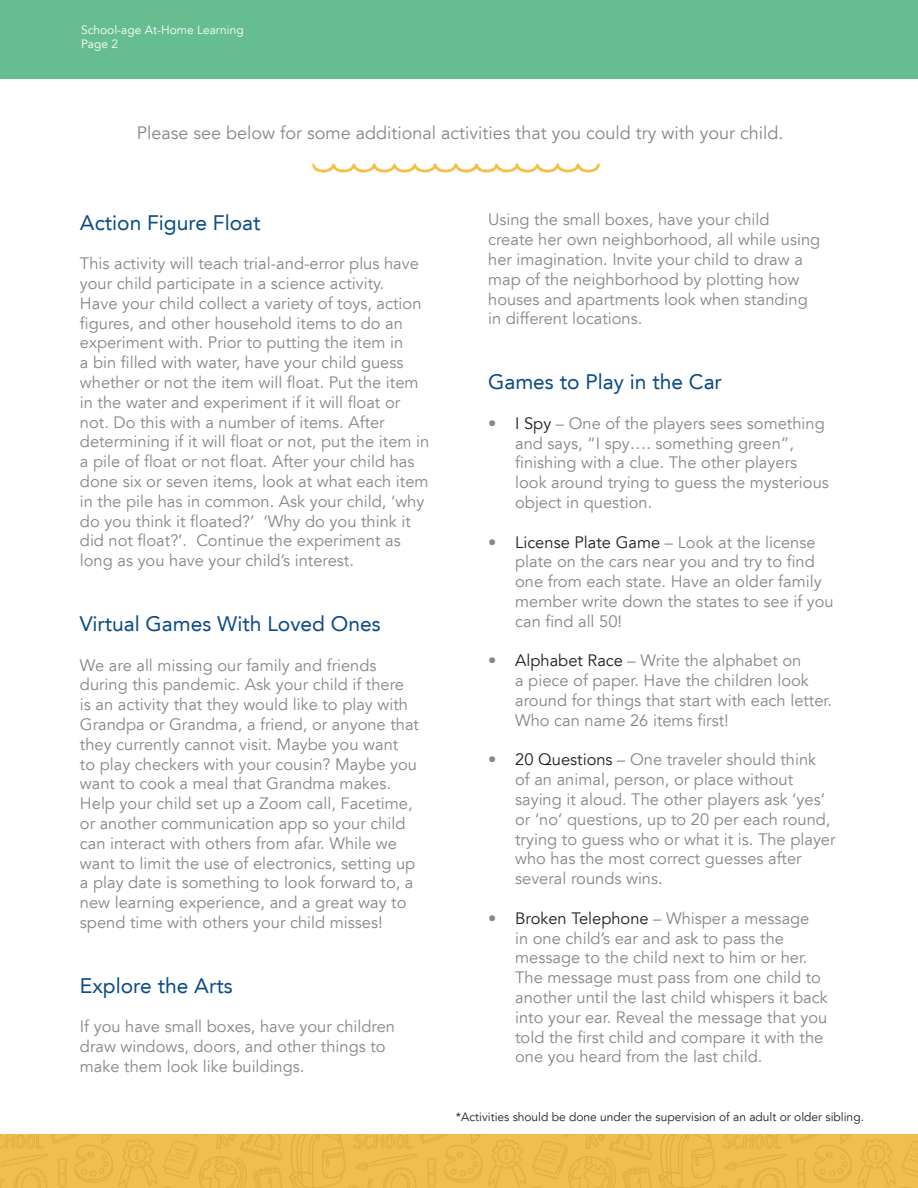
<style>
.page{position:relative;width:918px;height:1188px;background:#fff}
.page>*{position:absolute;margin:0;border:0;box-sizing:border-box;transform-origin:0 0}
.t1{font:21px "Avenir LT";color:#0b4b87}
.t2{font:18px "Avenir LT";color:#888787}
.t3{font:16.5px/19.8px "Avenir LT";color:#888787}
.t4{font:12px "Avenir LT";color:#231f20}
.t5{font:12px "Avenir LT";color:#fff}
.s1{color:#231f20}
</style>
<div class="page">
<img style="left:0;top:1134px;width:918px;height:54px">
<img style="left:311px;top:163px;width:289px;height:10px">
<div style="left:0;top:0;width:918px;height:79px;background:#66bd90"></div>
<p class="t5" style="left:81px;top:23px;width:164px">School-age At-Home Learning</p>
<p class="t5" style="left:81px;top:37px;width:39px">Page 2</p>
<p class="t2" style="left:137px;top:123px;width:648px">Please see below for some additional activities that you could try with your child.</p>
<p class="t1" style="left:80px;top:210px;width:182px">Action Figure Float</p>
<p class="t3" style="left:80px;top:254px;width:351px">This activity will teach trial-and-error plus have your child participate in a science activity.<br>Have your child collect a variety of toys, action figures, and other household items to do an experiment with. Prior to putting the item in<br>a bin filled with water, have your child guess whether or not the item will float. Put the item in the water and experiment if it will float or not. Do this with a number of items. After determining if it will float or not, put the item in a pile of float or not float. After your child has done six or seven items, look at what each item in the pile has in common. Ask your child, ‘why do you think it floated?’ ‘Why do you think it did not float?’. Continue the experiment as long as you have your child’s interest.</p>
<p class="t1" style="left:80px;top:612px;width:302px">Virtual Games With Loved Ones</p>
<p class="t3" style="left:80px;top:655px;width:341px">We are all missing our family and friends during this pandemic. Ask your child if there is an activity that they would like to play with Grandpa or Grandma, a friend, or anyone that they currently cannot visit. Maybe you want<br>to play checkers with your cousin? Maybe you want to cook a meal that Grandma makes.<br>Help your child set up a Zoom call, Facetime, or another communication app so your child can interact with others from afar. While we want to limit the use of electronics, setting up a play date is something to look forward to, a new learning experience, and a great way to spend time with others your child misses!</p>
<p class="t1" style="left:80px;top:973px;width:154px">Explore the Arts</p>
<p class="t3" style="left:80px;top:1017px;width:317px">If you have small boxes, have your children draw windows, doors, and other things to make them look like buildings.</p>
<p class="t3" style="left:488px;top:210px;width:334px">Using the small boxes, have your child<br>create her own neighborhood, all while using her imagination. Invite your child to draw a map of the neighborhood by plotting how houses and apartments look when standing in different locations.</p>
<p class="t1" style="left:488px;top:370px;width:235px">Games to Play in the Car</p>
<p class="t3" style="left:515px;top:414px;width:315px;text-indent:-27px">• <span class="s1">I Spy</span> – One of the players sees something and says, “I spy…. something green”, finishing with a clue. The other players look around trying to guess the mysterious object in question.</p>
<p class="t3" style="left:515px;top:533px;width:320px;text-indent:-27px">• <span class="s1">License Plate Game</span> – Look at the license plate on the cars near you and try to find one from each state. Have an older family member write down the states to see if you can find all 50!</p>
<p class="t3" style="left:515px;top:651px;width:319px;text-indent:-27px">• <span class="s1">Alphabet Race</span> – Write the alphabet on<br>a piece of paper. Have the children look around for things that start with each letter.<br>Who can name 26 items first!</p>
<p class="t3" style="left:515px;top:750px;width:322px;text-indent:-27px">• <span class="s1">20 Questions</span> – One traveler should think<br>of an animal, person, or place without saying it aloud. The other players ask ‘yes’ or ‘no’ questions, up to 20 per each round, trying to guess who or what it is. The player who has the most correct guesses after several rounds wins.</p>
<p class="t3" style="left:515px;top:909px;width:314px;text-indent:-27px">• <span class="s1">Broken Telephone</span> – Whisper a message<br>in one child’s ear and ask to pass the message to the child next to him or her.<br>The message must pass from one child to another until the last child whispers it back into your ear. Reveal the message that you told the first child and compare it with the one you heard from the last child.</p>
<p class="t4" style="left:456px;top:1110px;width:410px">*Activities should be done under the supervision of an adult or older sibling.</p>
</div>
